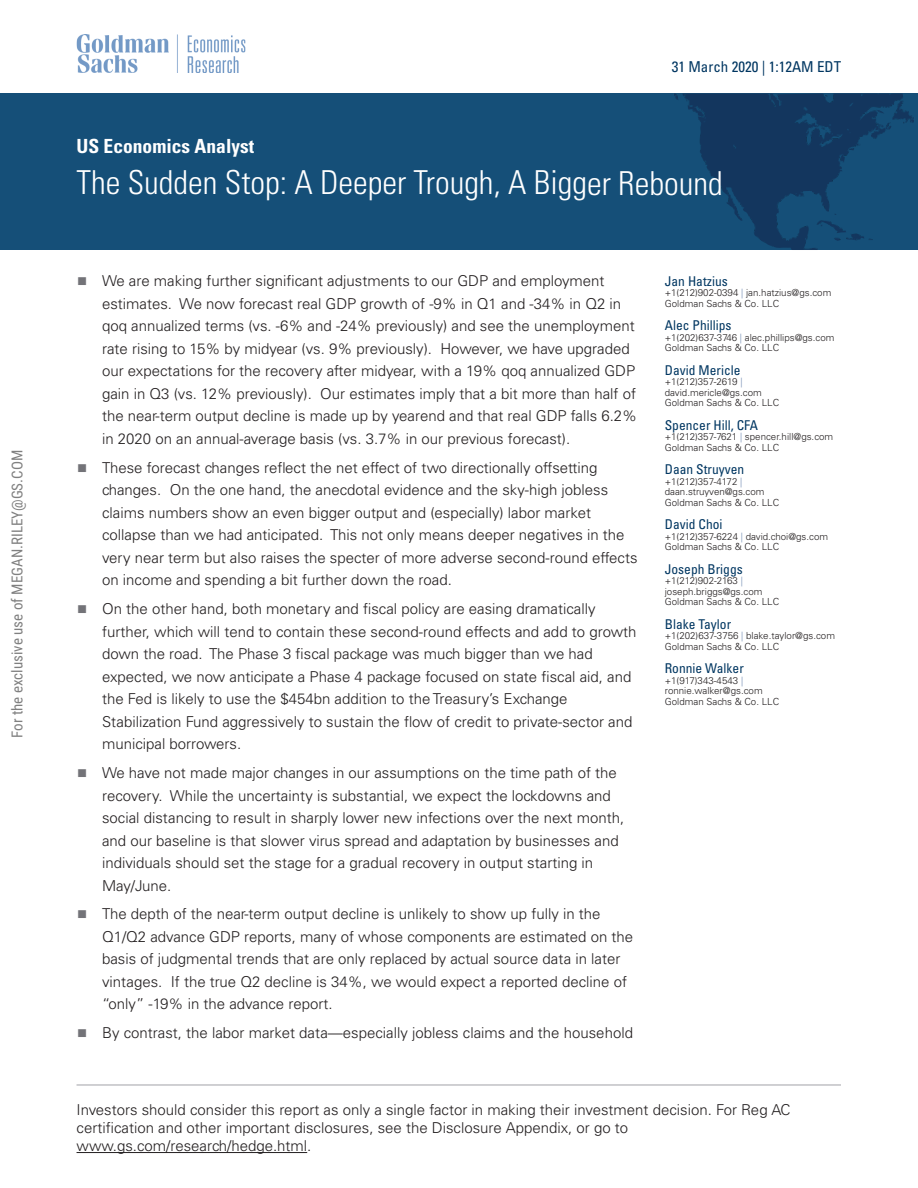
<style>
.page{position:relative;width:918px;height:1188px;background:#fff}
.page>*{position:absolute;margin:0;border:0;box-sizing:border-box;transform-origin:0 0}
.t1{font:300 condensed 33px "Univers LT Std";color:#fff}
.t2{font:700 condensed 19.5px "Univers LT Std";color:#fff}
.t3{font:300 15px/22.5px "Univers LT Std";color:#231f20}
.t4{font:15px "Roboto Condensed";color:#808080}
.t5{font:condensed 15px "Univers LT Std";color:#003661}
.t6{font:condensed 13.5px "Univers LT Std";color:#003661}
.t7{font:300 9.75px/10.5px "Univers LT Std";color:#231f20}
.s1{color:#737378}
.s2{color:#7790b5}
</style>
<div class="page">
<div style="left:0;top:94px;width:918px;height:156px;background:#154f78"></div>
<img style="left:674px;top:94px;width:240px;height:156px">
<img style="left:77px;top:34px;width:169px;height:38px">
<hr style="left:77px;top:1085px;width:764px;height:1px;background:#a1a1a7">
<hr style="left:77px;top:1152px;width:230px;height:1px;background:#231f20">
<p class="t4" style="left:11px;top:738px;width:289px;rotate:-90deg">For the exclusive use of MEGAN.RILEY@GS.COM</p>
<p class="t5" style="left:672px;top:59px;width:171px">31 March 2020 | 1:12AM EDT</p>
<p class="t2" style="left:77px;top:139px;width:179px">US Economics Analyst</p>
<p class="t1" style="left:77px;top:167px;width:648px">The Sudden Stop: A Deeper Trough, A Bigger Rebound</p>
<p class="t3" style="left:102px;top:271px;width:537px;text-indent:-25px"><span class="s1">■</span> We are making further significant adjustments to our GDP and employment estimates. We now forecast real GDP growth of -9% in Q1 and -34% in Q2 in qoq annualized terms (vs. -6% and -24% previously) and see the unemployment rate rising to 15% by midyear (vs. 9% previously). However, we have upgraded our expectations for the recovery after midyear, with a 19% qoq annualized GDP gain in Q3 (vs. 12% previously). Our estimates imply that a bit more than half of the near-term output decline is made up by yearend and that real GDP falls 6.2% in 2020 on an annual-average basis (vs. 3.7% in our previous forecast).</p>
<p class="t3" style="left:102px;top:458px;width:537px;text-indent:-25px"><span class="s1">■</span> These forecast changes reflect the net effect of two directionally offsetting changes. On the one hand, the anecdotal evidence and the sky-high jobless claims numbers show an even bigger output and (especially) labor market collapse than we had anticipated. This not only means deeper negatives in the very near term but also raises the specter of more adverse second-round effects on income and spending a bit further down the road.</p>
<p class="t3" style="left:102px;top:599px;width:536px;text-indent:-25px"><span class="s1">■</span> On the other hand, both monetary and fiscal policy are easing dramatically further, which will tend to contain these second-round effects and add to growth down the road. The Phase 3 fiscal package was much bigger than we had expected, we now anticipate a Phase 4 package focused on state fiscal aid, and the Fed is likely to use the $454bn addition to the Treasury’s Exchange Stabilization Fund aggressively to sustain the flow of credit to private-sector and municipal borrowers.</p>
<p class="t3" style="left:102px;top:763px;width:524px;text-indent:-25px"><span class="s1">■</span> We have not made major changes in our assumptions on the time path of the recovery. While the uncertainty is substantial, we expect the lockdowns and social distancing to result in sharply lower new infections over the next month, and our baseline is that slower virus spread and adaptation by businesses and individuals should set the stage for a gradual recovery in output starting in May/June.</p>
<p class="t3" style="left:102px;top:904px;width:533px;text-indent:-25px"><span class="s1">■</span> The depth of the near-term output decline is unlikely to show up fully in the Q1/Q2 advance GDP reports, many of whose components are estimated on the basis of judgmental trends that are only replaced by actual source data in later vintages. If the true Q2 decline is 34%, we would expect a reported decline of “only” -19% in the advance report.</p>
<p class="t3" style="left:77px;top:1023px;width:557px"><span class="s1">■</span> By contrast, the labor market data—especially jobless claims and the household</p>
<p class="t6" style="left:665px;top:274px;width:64px">Jan Hatzius</p>
<p class="t7" style="left:665px;top:288px;width:168px">+1(212)902-0394 <span class="s2">|</span> jan.hatzius@gs.com</p>
<p class="t7" style="left:665px;top:299px;width:116px">Goldman Sachs &amp; Co. LLC</p>
<p class="t6" style="left:665px;top:319px;width:68px">Alec Phillips</p>
<p class="t7" style="left:665px;top:333px;width:171px">+1(202)637-3746 <span class="s2">|</span> alec.phillips@gs.com</p>
<p class="t7" style="left:665px;top:343px;width:116px">Goldman Sachs &amp; Co. LLC</p>
<p class="t6" style="left:665px;top:363px;width:77px">David Mericle</p>
<p class="t7" style="left:665px;top:377px;width:99px">+1(212)357-2619 <span class="s2">| </span>david.mericle@gs.com</p>
<p class="t7" style="left:665px;top:398px;width:116px">Goldman Sachs &amp; Co. LLC</p>
<p class="t6" style="left:665px;top:418px;width:95px">Spencer Hill, CFA</p>
<p class="t7" style="left:665px;top:432px;width:170px">+1(212)357-7621 <span class="s2">|</span> spencer.hill@gs.com</p>
<p class="t7" style="left:665px;top:443px;width:116px">Goldman Sachs &amp; Co. LLC</p>
<p class="t6" style="left:665px;top:463px;width:81px">Daan Struyven</p>
<p class="t7" style="left:665px;top:477px;width:101px">+1(212)357-4172 <span class="s2">| </span>daan.struyven@gs.com</p>
<p class="t7" style="left:665px;top:498px;width:116px">Goldman Sachs &amp; Co. LLC</p>
<p class="t6" style="left:665px;top:518px;width:59px">David Choi</p>
<p class="t7" style="left:665px;top:532px;width:165px">+1(212)357-6224 <span class="s2">|</span> david.choi@gs.com</p>
<p class="t7" style="left:665px;top:542px;width:116px">Goldman Sachs &amp; Co. LLC</p>
<p class="t6" style="left:665px;top:562px;width:79px">Joseph Briggs</p>
<p class="t7" style="left:665px;top:576px;width:99px">+1(212)902-2163 <span class="s2">| </span>joseph.briggs@gs.com</p>
<p class="t7" style="left:665px;top:597px;width:116px">Goldman Sachs &amp; Co. LLC</p>
<p class="t6" style="left:665px;top:617px;width:68px">Blake Taylor</p>
<p class="t7" style="left:665px;top:631px;width:172px">+1(202)637-3756 <span class="s2">|</span> blake.taylor@gs.com</p>
<p class="t7" style="left:665px;top:642px;width:116px">Goldman Sachs &amp; Co. LLC</p>
<p class="t6" style="left:665px;top:662px;width:81px">Ronnie Walker</p>
<p class="t7" style="left:665px;top:676px;width:99px">+1(917)343-4543 <span class="s2">| </span>ronnie.walker@gs.com</p>
<p class="t7" style="left:665px;top:697px;width:116px">Goldman Sachs &amp; Co. LLC</p>
<p class="t3" style="left:77px;top:1102px;width:716px;line-height:18px">Investors should consider this report as only a single factor in making their investment decision. For Reg AC certification and other important disclosures, see the Disclosure Appendix, or go to www.gs.com/research/hedge.html.</p>
</div>
